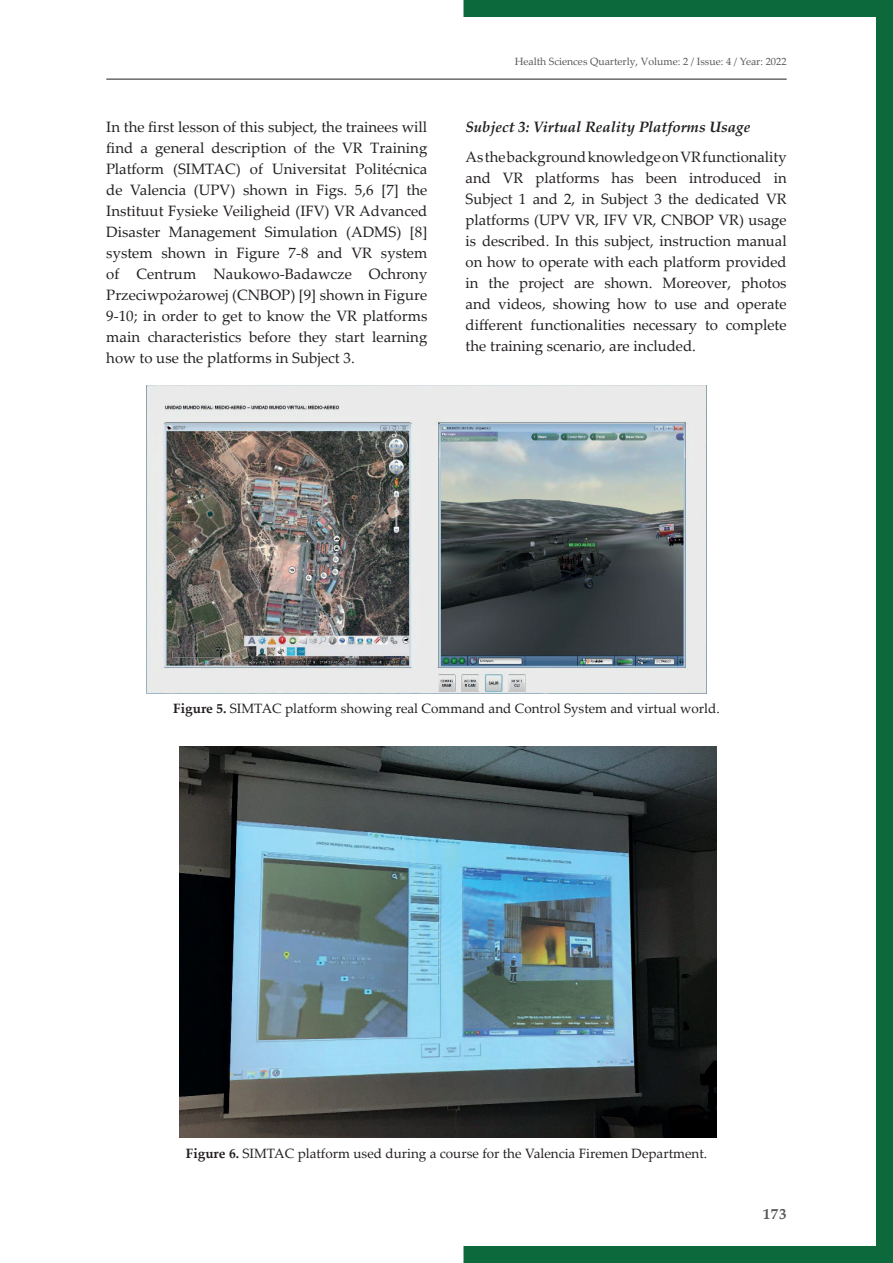
<style>
.page{position:relative;width:893px;height:1263px;background:#fff}
.page>*{position:absolute;margin:0;border:0;box-sizing:border-box;transform-origin:0 0}
.t1{font:15px/21px "Palatino Linotype";color:#231f20;text-align:justify}
.t2{font:italic 700 15px "Palatino Linotype";color:#231f20}
.t3{font:700 15px "Palatino Linotype";color:#57585a}
.t4{font:13.5px "Palatino Linotype";color:#231f20}
.t5{font:10.5px "Palatino Linotype";color:#57585a}
.s1{font-weight:700}
</style>
<div class="page">
<svg style="left:463px;top:0;width:430px;height:1263px"></svg>
<hr style="left:106px;top:79px;width:681px;height:1px;background:#231f20">
<img style="left:147px;top:385px;width:559px;height:309px">
<img style="left:180px;top:746px;width:536px;height:391px">
<p class="t5" style="left:515px;top:54px;width:273px">Health Sciences Quarterly, Volume: 2 / Issue: 4 / Year: 2022</p>
<p class="t1" style="left:106px;top:116px;width:323px">In the first lesson of this subject, the trainees will find a general description of the VR Training Platform (SIMTAC) of Universitat Politécnica de Valencia (UPV) shown in Figs. 5,6 [7] the Instituut Fysieke Veiligheid (IFV) VR Advanced Disaster Management Simulation (ADMS) [8] system shown in Figure 7-8 and VR system of Centrum Naukowo-Badawcze Ochrony Przeciwpożarowej (CNBOP) [9] shown in Figure 9-10; in order to get to know the VR platforms main characteristics before they start learning how to use the platforms in Subject 3.</p>
<p class="t2" style="left:466px;top:116px;width:286px">Subject 3: Virtual Reality Platforms Usage</p>
<p class="t1" style="left:466px;top:145px;width:323px">As the background knowledge on VR functionality and VR platforms has been introduced in Subject 1 and 2, in Subject 3 the dedicated VR platforms (UPV VR, IFV VR, CNBOP VR) usage is described. In this subject, instruction manual on how to operate with each platform provided in the project are shown. Moreover, photos and videos, showing how to use and operate different functionalities necessary to complete the training scenario, are included.</p>
<p class="t4" style="left:173px;top:699px;width:548px"><span class="s1">Figure 5.</span> SIMTAC platform showing real Command and Control System and virtual world.</p>
<p class="t4" style="left:186px;top:1144px;width:523px"><span class="s1">Figure 6.</span> SIMTAC platform used during a course for the Valencia Firemen Department.</p>
<p class="t3" style="left:763px;top:1203px;width:25px">173</p>
</div>
